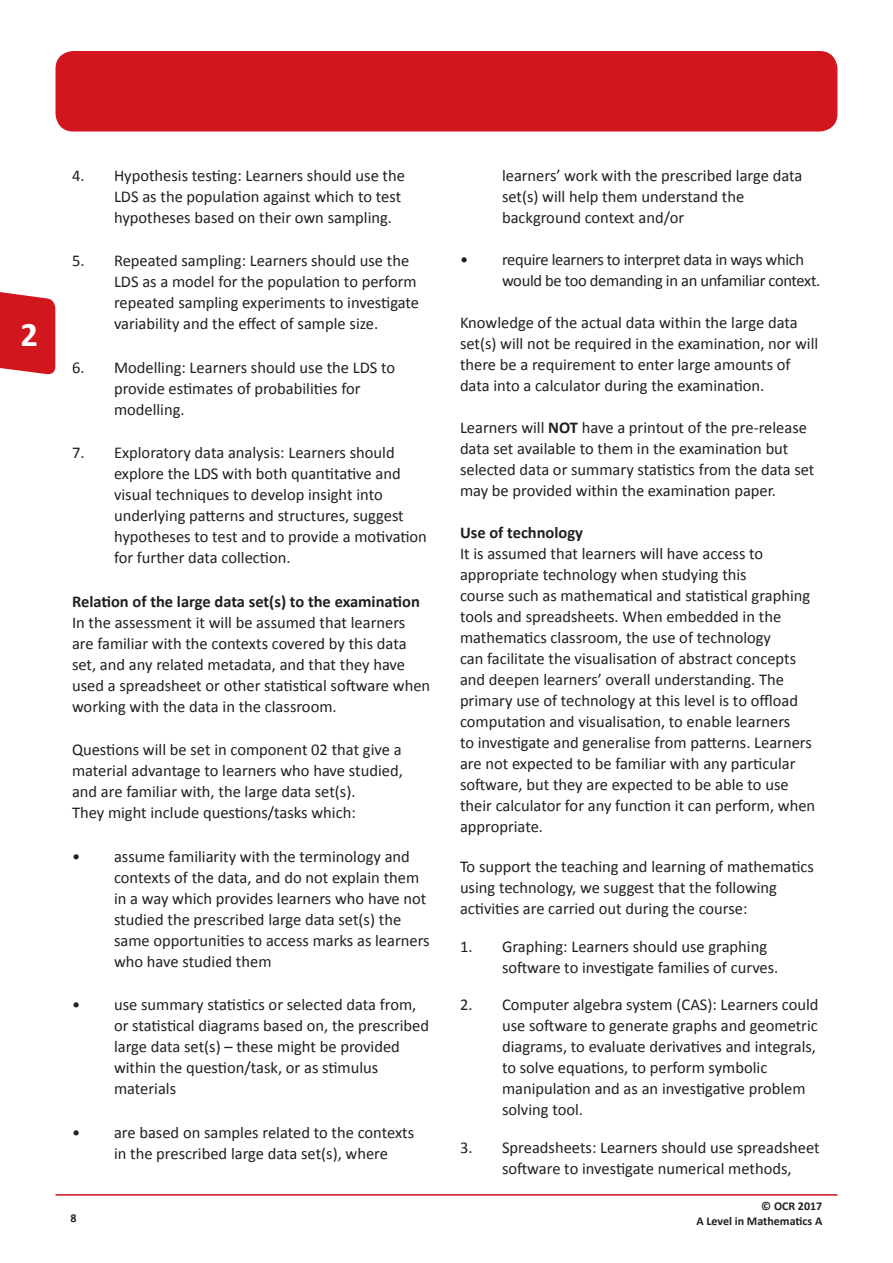
<style>
.page{position:relative;width:893px;height:1263px;background:#fff}
.page>*{position:absolute;margin:0;border:0;box-sizing:border-box;transform-origin:0 0}
.t1{font:700 34.5px "Calibri";color:#fff}
.TXG{font:16.5px/21px "Calibri";color:#231f20}
.NL_T{font:16.5px/21px "Calibri";color:#231f20}
.TX{font:16.5px/21px "Calibri";color:#231f20}
.BL_T{font:16.5px/21px "Calibri";color:#231f20}
.NL{font:16.5px/21px "Calibri";color:#231f20}
.BL_T-2{font:16.5px/21px "Calibri";letter-spacing:-.02em;color:#231f20}
.TXG-2{font:700 16.5px "Calibri";color:#231f20}
.t2{font:700 12px/15px "Calibri";color:#231f20;text-align:right}
.s1{font-weight:700}
</style>
<div class="page">
<svg style="left:0;top:292px;width:55px;height:83px;background:#d62b32"></svg>
<div style="left:56px;top:51px;width:781px;height:81px;background:#d2161e;border-radius:18px"></div>
<hr style="left:56px;top:1194px;width:781px;height:1px;background:#d2161e">
<h1 class="t1" style="left:21px;top:313px;width:19px">2</h1>
<p class="NL" style="left:114px;top:164px;width:292px;text-indent:-42px">4. Hypothesis testing: Learners should use the<br>LDS as the population against which to test hypotheses based on their own sampling.</p>
<p class="NL_T" style="left:114px;top:249px;width:307px;text-indent:-42px">5. Repeated sampling: Learners should use the LDS as a model for the population to perform repeated sampling experiments to investigate variability and the effect of sample size.</p>
<p class="NL_T" style="left:114px;top:356px;width:283px;text-indent:-42px">6. Modelling: Learners should use the LDS to provide estimates of probabilities for modelling.</p>
<p class="NL_T" style="left:114px;top:441px;width:314px;text-indent:-42px">7. Exploratory data analysis: Learners should explore the LDS with both quantitative and visual techniques to develop insight into underlying patterns and structures, suggest hypotheses to test and to provide a motivation for further data collection.</p>
<p class="TXG-2" style="left:72px;top:591px;width:349px">Relation of the large data set(s) to the examination</p>
<p class="TXG" style="left:72px;top:611px;width:360px">In the assessment it will be assumed that learners are familiar with the contexts covered by this data set, and any related metadata, and that they have used a spreadsheet or other statistical software when working with the data in the classroom.</p>
<p class="TXG" style="left:72px;top:738px;width:332px">Questions will be set in component 02 that give a material advantage to learners who have studied, and are familiar with, the large data set(s).<br>They might include questions/tasks which:</p>
<p class="BL_T" style="left:114px;top:845px;width:317px;text-indent:-42px">• assume familiarity with the terminology and contexts of the data, and do not explain them in a way which provides learners who have not studied the prescribed large data set(s) the same opportunities to access marks as learners who have studied them</p>
<p class="BL_T" style="left:114px;top:993px;width:317px;text-indent:-42px">• use summary statistics or selected data from, or statistical diagrams based on, the prescribed large data set(s) – these might be provided within the question/task, or as stimulus materials</p>
<p class="BL_T" style="left:114px;top:1121px;width:302px;text-indent:-42px">• are based on samples related to the contexts in the prescribed large data set(s), where</p>
<p class="t2" style="left:71px;top:1210px;width:8px">8</p>
<p class="BL_T" style="left:502px;top:164px;width:302px">learners’ work with the prescribed large data set(s) will help them understand the background context and/or</p>
<p class="BL_T-2" style="left:502px;top:248px;width:320px;text-indent:-42px">• require learners to interpret data in ways which would be too demanding in an unfamiliar context.</p>
<p class="TXG" style="left:460px;top:311px;width:360px">Knowledge of the actual data within the large data set(s) will not be required in the examination, nor will there be a requirement to enter large amounts of data into a calculator during the examination.</p>
<p class="TXG" style="left:460px;top:416px;width:356px">Learners will <span class="s1">NOT</span> have a printout of the pre-release data set available to them in the examination but selected data or summary statistics from the data set may be provided within the examination paper.</p>
<p class="TXG-2" style="left:460px;top:522px;width:125px">Use of technology</p>
<p class="TX" style="left:460px;top:542px;width:357px">It is assumed that learners will have access to appropriate technology when studying this<br>course such as mathematical and statistical graphing tools and spreadsheets. When embedded in the mathematics classroom, the use of technology<br>can facilitate the visualisation of abstract concepts and deepen learners’ overall understanding. The primary use of technology at this level is to offload computation and visualisation, to enable learners<br>to investigate and generalise from patterns. Learners are not expected to be familiar with any particular software, but they are expected to be able to use their calculator for any function it can perform, when appropriate.</p>
<p class="TXG" style="left:460px;top:855px;width:355px">To support the teaching and learning of mathematics using technology, we suggest that the following activities are carried out during the course:</p>
<p class="NL_T" style="left:502px;top:935px;width:278px;text-indent:-42px">1. Graphing: Learners should use graphing software to investigate families of curves.</p>
<p class="NL_T" style="left:502px;top:993px;width:318px;text-indent:-42px">2. Computer algebra system (CAS): Learners could use software to generate graphs and geometric diagrams, to evaluate derivatives and integrals, to solve equations, to perform symbolic manipulation and as an investigative problem solving tool.</p>
<p class="NL_T" style="left:502px;top:1136px;width:319px;text-indent:-42px">3. Spreadsheets: Learners should use spreadsheet software to investigate numerical methods,</p>
<p class="t2" style="left:696px;top:1198px;width:127px">© OCR 2017<br>A Level in Mathematics A</p>
</div>
